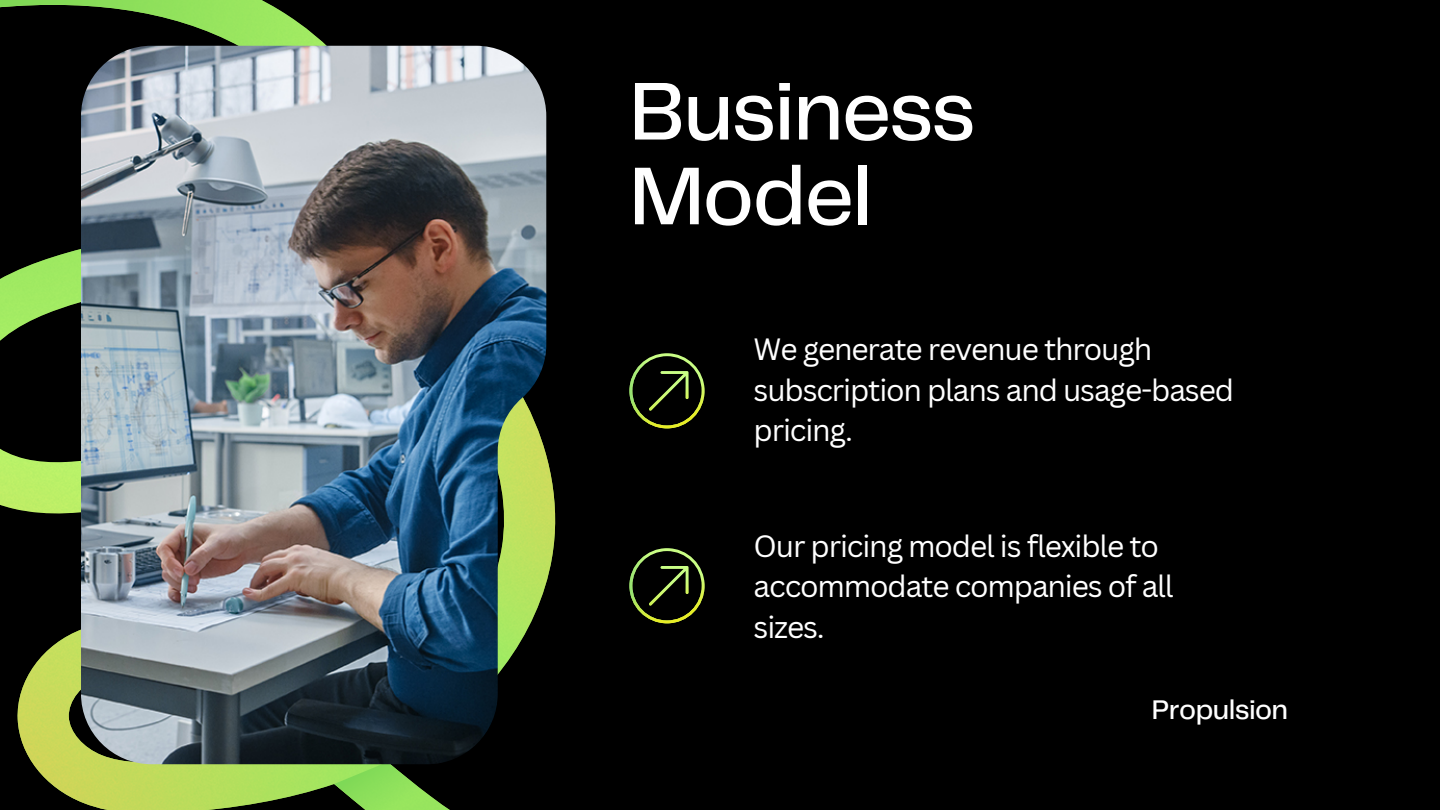
<style>
.page{position:relative;width:1440px;height:810px;background:#000}
.page>*{position:absolute;margin:0;border:0;box-sizing:border-box;transform-origin:0 0}
.t1{font:500 85px "Telegraf";letter-spacing:-.02em;color:#fff}
.t2{font:30px/40.5px "Canva Sans";letter-spacing:-.04em;color:#fff}
.t3{font:500 28px "Telegraf";letter-spacing:-.02em;color:#fff}
</style>
<div class="page">
<svg style="left:0;top:0;width:705px;height:810px"></svg>
<img style="left:81px;top:46px;width:465px;height:718px">
<svg style="left:629px;top:353px;width:75px;height:75px"></svg>
<svg style="left:629px;top:548px;width:75px;height:75px"></svg>
<p class="t1" style="left:629px;top:75px;width:348px">Business</p>
<p class="t1" style="left:629px;top:160px;width:245px">Model</p>
<p class="t2" style="left:754px;top:328px;width:482px">We generate revenue through subscription plans and usage-based pricing.</p>
<p class="t2" style="left:754px;top:525px;width:422px">Our pricing model is flexible to accommodate companies of all sizes.</p>
<p class="t3" style="left:1152px;top:698px;width:138px">Propulsion</p>
</div>
